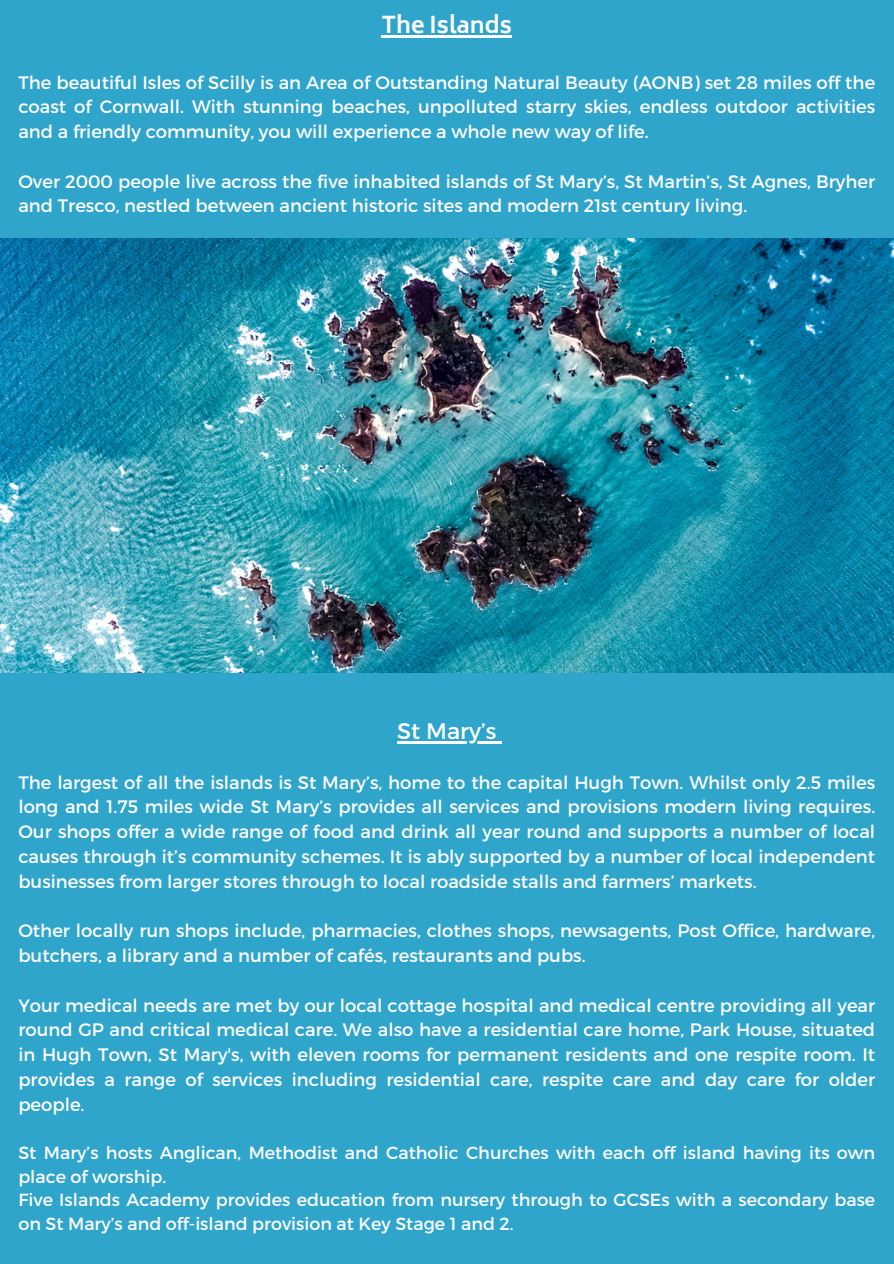
<style>
.page{position:relative;width:894px;height:1264px;background:#fff}
.page>*{position:absolute;margin:0;border:0;box-sizing:border-box;transform-origin:0 0}
.t1{font:700 22.5px "Biryani";color:#fff}
.t2{font:22.5px "Montserrat";color:#fff}
.t3{font:18px/24.8px "Montserrat";color:#fff;text-align:justify}
.t4{font:17.55px/23.7px "Montserrat";color:#fff}
</style>
<div class="page">
<div style="left:0;top:0;width:893px;height:1263px;background:#30a5cb"></div>
<hr style="left:381px;top:36px;width:131px;height:2px;background:#fff">
<hr style="left:397px;top:741px;width:99px;height:2px;background:#fff">
<svg style="left:496px;top:741px;width:6px;height:2px"></svg>
<img style="left:0;top:239px;width:893px;height:433px">
<p class="t1" style="left:381px;top:12px;width:132px">The Islands</p>
<p class="t3" style="left:18px;top:69px;width:858px">The beautiful Isles of Scilly is an Area of Outstanding Natural Beauty (AONB) set 28 miles off the coast of Cornwall. With stunning beaches, unpolluted starry skies, endless outdoor activities and a friendly community, you will experience a whole new way of life.</p>
<p class="t3" style="left:18px;top:168px;width:858px">Over 2000 people live across the five inhabited islands of St Mary’s, St Martin’s, St Agnes, Bryher and Tresco, nestled between ancient historic sites and modern 21st century living.</p>
<p class="t2" style="left:397px;top:716px;width:101px">St Mary’s</p>
<p class="t3" style="left:18px;top:769px;width:858px">The largest of all the islands is St Mary’s, home to the capital Hugh Town. Whilst only 2.5 miles long and 1.75 miles wide St Mary’s provides all services and provisions modern living requires.<br>Our shops offer a wide range of food and drink all year round and supports a number of local causes through it’s community schemes. It is ably supported by a number of local independent businesses from larger stores through to local roadside stalls and farmers’ markets.</p>
<p class="t3" style="left:18px;top:917px;width:858px">Other locally run shops include, pharmacies, clothes shops, newsagents, Post Office, hardware, butchers, a library and a number of cafés, restaurants and pubs.</p>
<p class="t3" style="left:18px;top:991px;width:858px">Your medical needs are met by our local cottage hospital and medical centre providing all year round GP and critical medical care. We also have a residential care home, Park House, situated in Hugh Town, St Mary's, with eleven rooms for permanent residents and one respite room. It provides a range of services including residential care, respite care and day care for older people.</p>
<p class="t4" style="left:18px;top:1139px;width:858px">St Mary’s hosts Anglican, Methodist and Catholic Churches with each off island having its own place of worship.<br>Five Islands Academy provides education from nursery through to GCSEs with a secondary base on St Mary’s and off-island provision at Key Stage 1 and 2.</p>
</div>
